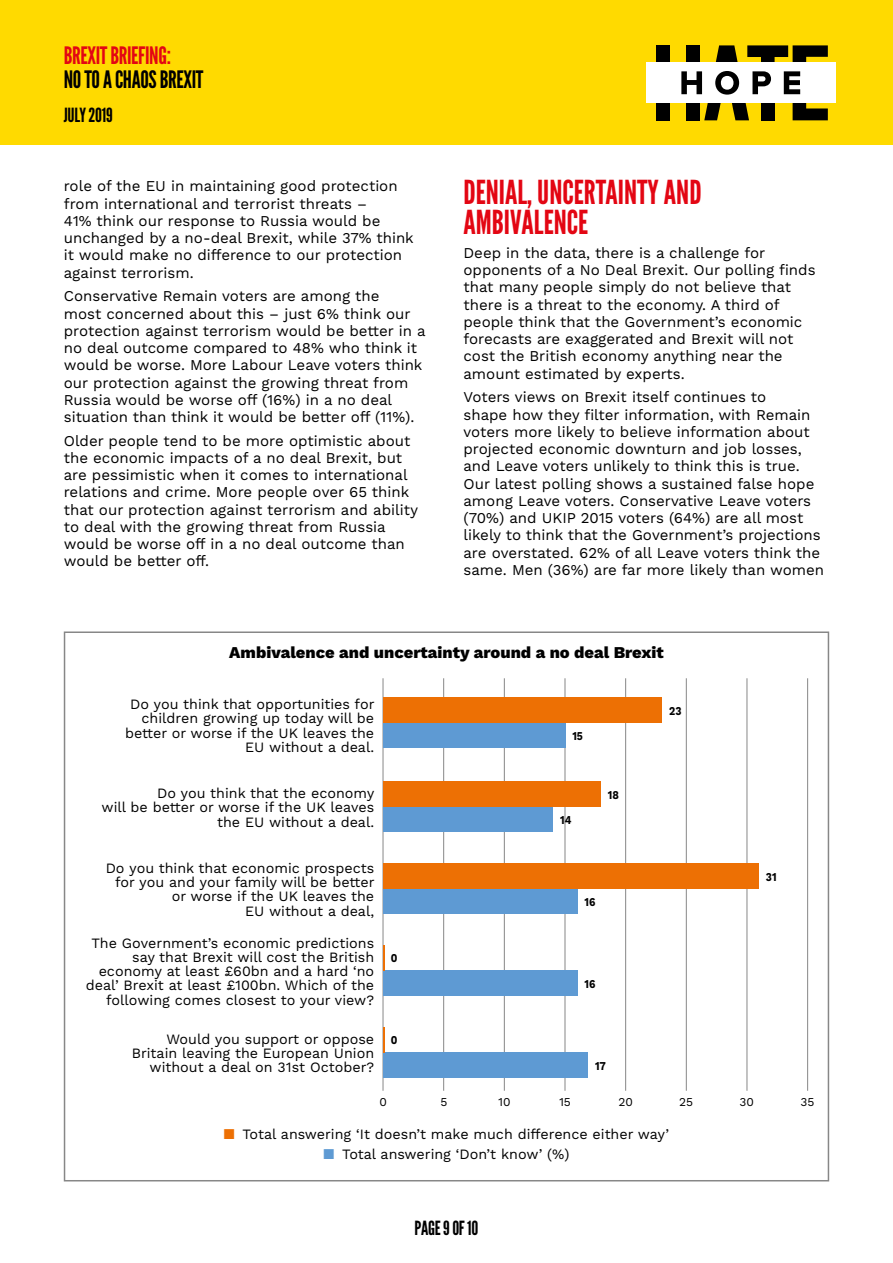
<style>
.page{position:relative;width:893px;height:1263px;background:#fff}
.page>*{position:absolute;margin:0;border:0;box-sizing:border-box;transform-origin:0 0}
.t1{font:33px/30px "League Gothic";color:#e30613}
.t2{font:24px "League Gothic";letter-spacing:-.015em;color:#000}
.t3{font:24px "League Gothic";letter-spacing:-.015em;color:#e30613}
.t4{font:19.5px "League Gothic";letter-spacing:-.015em;color:#000}
.t5{font:800 16.5px "Work Sans";color:#000}
.t6{font:15px/17.2px "Work Sans";color:#000}
.t7{font:14.25px/14.2px "Work Sans";color:#000;text-align:right}
.t8{font:700 12px "Work Sans";color:#000;scale:.86 1}
.t9{font:12px "Work Sans";color:#000}
.s1{color:#ed7004}
.s2{color:#5e9ad3}
</style>
<div class="page">
<div style="left:0;top:0;width:893px;height:145px;background:#ffda00"></div>
<div style="left:686px;top:45px;width:13px;height:18px;background:#000"></div>
<div style="left:656px;top:103px;width:14px;height:17px;background:#000"></div>
<div style="left:656px;top:45px;width:14px;height:18px;background:#000"></div>
<svg style="left:704px;top:103px;width:17px;height:17px"></svg>
<div style="left:686px;top:103px;width:13px;height:17px;background:#000"></div>
<svg style="left:732px;top:103px;width:17px;height:17px"></svg>
<svg style="left:716px;top:45px;width:22px;height:18px"></svg>
<div style="left:761px;top:103px;width:14px;height:17px;background:#000"></div>
<svg style="left:747px;top:45px;width:81px;height:18px"></svg>
<svg style="left:793px;top:103px;width:35px;height:17px"></svg>
<div style="left:646px;top:63px;width:190px;height:40px;background:#fff"></div>
<svg style="left:681px;top:71px;width:21px;height:23px"></svg>
<svg style="left:715px;top:71px;width:24px;height:24px"></svg>
<svg style="left:752px;top:71px;width:19px;height:23px"></svg>
<svg style="left:784px;top:71px;width:16px;height:23px"></svg>
<hr style="left:443px;top:678px;width:1px;height:413px;background:#878787">
<hr style="left:504px;top:678px;width:1px;height:413px;background:#878787">
<hr style="left:565px;top:678px;width:1px;height:413px;background:#878787">
<hr style="left:686px;top:678px;width:1px;height:413px;background:#878787">
<hr style="left:747px;top:678px;width:1px;height:413px;background:#878787">
<hr style="left:625px;top:678px;width:1px;height:413px;background:#878787">
<hr style="left:807px;top:678px;width:1px;height:413px;background:#878787">
<hr style="left:383px;top:678px;width:1px;height:413px;background:#878787">
<div style="left:383px;top:723px;width:182px;height:25px;background:#5e9ad3"></div>
<div style="left:383px;top:807px;width:170px;height:25px;background:#5e9ad3"></div>
<div style="left:383px;top:888px;width:194px;height:26px;background:#5e9ad3"></div>
<div style="left:383px;top:970px;width:194px;height:26px;background:#5e9ad3"></div>
<div style="left:383px;top:1052px;width:205px;height:26px;background:#5e9ad3"></div>
<div style="left:383px;top:697px;width:279px;height:26px;background:#ed7004"></div>
<div style="left:383px;top:781px;width:218px;height:26px;background:#ed7004"></div>
<div style="left:383px;top:863px;width:375px;height:26px;background:#ed7004"></div>
<svg style="left:383px;top:945px;width:1px;height:26px"></svg>
<svg style="left:383px;top:1027px;width:1px;height:25px"></svg>
<h2 class="t3" style="left:64px;top:42px;width:109px">BREXIT BRIEFING:</h2>
<h2 class="t2" style="left:64px;top:66px;width:141px">NO TO A CHAOS BREXIT</h2>
<h3 class="t4" style="left:64px;top:104px;width:50px">JULY 2019</h3>
<p class="t6" style="left:64px;top:178px;width:351px">role of the EU in maintaining good protection from international and terrorist threats –<br>41% think our response to Russia would be unchanged by a no-deal Brexit, while 37% think it would make no difference to our protection against terrorism.</p>
<p class="t6" style="left:64px;top:288px;width:363px">Conservative Remain voters are among the<br>most concerned about this – just 6% think our protection against terrorism would be better in a no deal outcome compared to 48% who think it would be worse. More Labour Leave voters think our protection against the growing threat from Russia would be worse off (16%) in a no deal situation than think it would be better off (11%).</p>
<p class="t6" style="left:64px;top:433px;width:356px">Older people tend to be more optimistic about the economic impacts of a no deal Brexit, but are pessimistic when it comes to international relations and crime. More people over 65 think that our protection against terrorism and ability to deal with the growing threat from Russia would be worse off in a no deal outcome than would be better off.</p>
<h1 class="t1" style="left:463px;top:178px;width:240px">DENIAL, UNCERTAINTY AND<br>AMBIVALENCE</h1>
<p class="t6" style="left:463px;top:245px;width:354px">Deep in the data, there is a challenge for opponents of a No Deal Brexit. Our polling finds that many people simply do not believe that there is a threat to the economy. A third of people think that the Government’s economic forecasts are exaggerated and Brexit will not cost the British economy anything near the amount estimated by experts.</p>
<p class="t6" style="left:463px;top:389px;width:362px">Voters views on Brexit itself continues to<br>shape how they filter information, with Remain voters more likely to believe information about projected economic downturn and job losses, and Leave voters unlikely to think this is true.<br>Our latest polling shows a sustained false hope among Leave voters. Conservative Leave voters (70%) and UKIP 2015 voters (64%) are all most likely to think that the Government’s projections are overstated. 62% of all Leave voters think the same. Men (36%) are far more likely than women</p>
<p class="t5" style="left:229px;top:642px;width:436px">Ambivalence and uncertainty around a no deal Brexit</p>
<p class="t7" style="left:125px;top:698px;width:251px">Do you think that opportunities for children growing up today will be better or worse if the UK leaves the<br>EU without a deal.</p>
<p class="t7" style="left:102px;top:787px;width:275px">Do you think that the economy<br>will be better or worse if the UK leaves the EU without a deal.</p>
<p class="t7" style="left:106px;top:861px;width:270px">Do you think that economic prospects for you and your family will be better or worse if the UK leaves the<br>EU without a deal,</p>
<p class="t7" style="left:86px;top:936px;width:290px">The Government’s economic predictions say that Brexit will cost the British economy at least £60bn and a hard ‘no deal’ Brexit at least £100bn. Which of the following comes closest to your view?</p>
<p class="t7" style="left:132px;top:1032px;width:244px">Would you support or oppose<br>Britain leaving the European Union without a deal on 31st October?</p>
<p class="t8" style="left:391px;top:951px;width:9px">0</p>
<p class="t8" style="left:391px;top:1033px;width:9px">0</p>
<p class="t8" style="left:572px;top:729px;width:14px">15</p>
<p class="t8" style="left:560px;top:813px;width:15px">14</p>
<p class="t8" style="left:608px;top:788px;width:14px">18</p>
<p class="t8" style="left:585px;top:895px;width:14px">16</p>
<p class="t8" style="left:585px;top:977px;width:14px">16</p>
<p class="t8" style="left:595px;top:1059px;width:14px">17</p>
<p class="t8" style="left:669px;top:704px;width:16px">23</p>
<p class="t8" style="left:766px;top:869px;width:14px">31</p>
<p class="t9" style="left:379px;top:1095px;width:9px">0</p>
<p class="t9" style="left:440px;top:1095px;width:8px">5</p>
<p class="t9" style="left:498px;top:1095px;width:14px">10</p>
<p class="t9" style="left:559px;top:1095px;width:13px">15</p>
<p class="t9" style="left:618px;top:1095px;width:16px">20</p>
<p class="t9" style="left:679px;top:1095px;width:15px">25</p>
<p class="t9" style="left:740px;top:1095px;width:16px">30</p>
<p class="t9" style="left:800px;top:1095px;width:15px">35</p>
<p class="t7" style="left:224px;top:1127px;width:447px"><span class="s1">■</span> Total answering ‘It doesn’t make much difference either way’</p>
<p class="t7" style="left:324px;top:1148px;width:247px"><span class="s2">■</span> Total answering ‘Don’t know’ (%)</p>
<h3 class="t4" style="left:415px;top:1216px;width:65px">PAGE 9 OF 10</h3>
</div>
